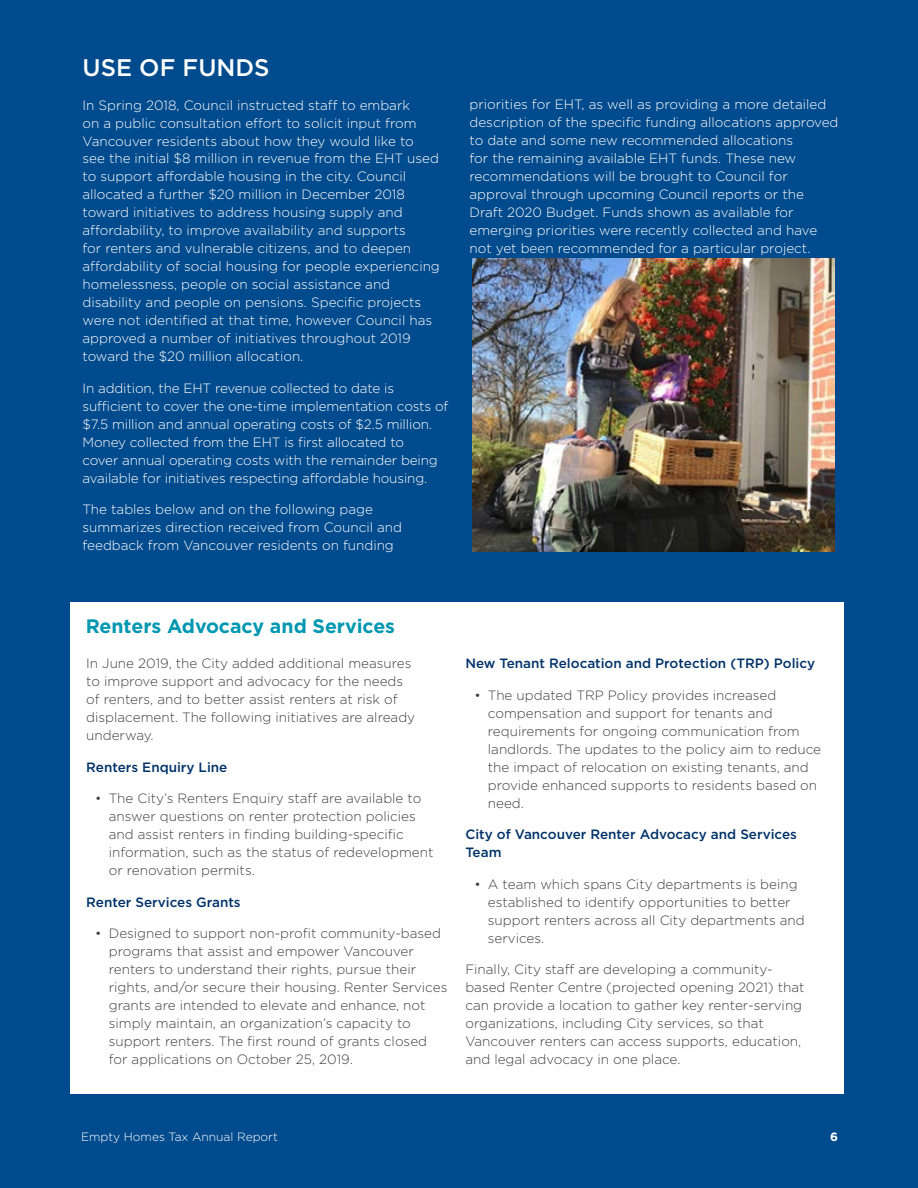
<style>
.page{position:relative;width:918px;height:1188px;background:#004b8d}
.page>*{position:absolute;margin:0;border:0;box-sizing:border-box;transform-origin:0 0}
.t1{font:500 24px "Gotham HTF";color:#fff}
.t2{font:700 19.5px "Gotham HTF";letter-spacing:-.005em;color:#0297b1}
.t3{font:300 13.5px/18px "Gotham HTF";color:#fff}
.t4{font:300 13.5px/18px "Gotham HTF";color:#414042}
.t5{font:500 13.5px/18px "Gotham HTF";color:#003268}
.t6{font:300 12px "Gotham HTF";color:#fff}
.t7{font:700 12px "Gotham HTF";color:#fff}
</style>
<div class="page">
<div style="left:70px;top:602px;width:774px;height:492px;background:#fff"></div>
<img style="left:472px;top:258px;width:363px;height:294px">
<h1 class="t1" style="left:82px;top:54px;width:188px">USE OF FUNDS</h1>
<p class="t3" style="left:82px;top:96px;width:359px">In Spring 2018, Council instructed staff to embark<br>on a public consultation effort to solicit input from Vancouver residents about how they would like to<br>see the initial $8 million in revenue from the EHT used to support affordable housing in the city. Council allocated a further $20 million in December 2018 toward initiatives to address housing supply and affordability, to improve availability and supports<br>for renters and vulnerable citizens, and to deepen affordability of social housing for people experiencing homelessness, people on social assistance and disability and people on pensions. Specific projects were not identified at that time, however Council has approved a number of initiatives throughout 2019 toward the $20 million allocation.</p>
<p class="t3" style="left:82px;top:379px;width:367px">In addition, the EHT revenue collected to date is sufficient to cover the one-time implementation costs of $7.5 million and annual operating costs of $2.5 million.<br>Money collected from the EHT is first allocated to<br>cover annual operating costs with the remainder being available for initiatives respecting affordable housing.</p>
<p class="t3" style="left:82px;top:500px;width:321px">The tables below and on the following page summarizes direction received from Council and feedback from Vancouver residents on funding</p>
<p class="t3" style="left:470px;top:95px;width:370px">priorities for EHT, as well as providing a more detailed description of the specific funding allocations approved to date and some new recommended allocations<br>for the remaining available EHT funds. These new recommendations will be brought to Council for approval through upcoming Council reports or the Draft 2020 Budget. Funds shown as available for emerging priorities were recently collected and have not yet been recommended for a particular project.</p>
<h2 class="t2" style="left:86px;top:615px;width:311px">Renters Advocacy and Services</h2>
<p class="t4" style="left:86px;top:654px;width:330px">In June 2019, the City added additional measures to improve support and advocacy for the needs of renters, and to better assist renters at risk of displacement. The following initiatives are already underway.</p>
<p class="t5" style="left:86px;top:758px;width:143px">Renters Enquiry Line</p>
<p class="t4" style="left:109px;top:789px;width:326px;text-indent:-14px">• The City’s Renters Enquiry staff are available to answer questions on renter protection policies and assist renters in finding building-specific information, such as the status of redevelopment or renovation permits.</p>
<p class="t5" style="left:86px;top:893px;width:156px">Renter Services Grants</p>
<p class="t4" style="left:109px;top:924px;width:340px;text-indent:-14px">• Designed to support non-profit community-based programs that assist and empower Vancouver renters to understand their rights, pursue their rights, and/or secure their housing. Renter Services grants are intended to elevate and enhance, not simply maintain, an organization’s capacity to support renters. The first round of grants closed for applications on October 25, 2019.</p>
<p class="t5" style="left:465px;top:654px;width:351px">New Tenant Relocation and Protection (TRP) Policy</p>
<p class="t4" style="left:488px;top:686px;width:335px;text-indent:-14px">• The updated TRP Policy provides increased compensation and support for tenants and requirements for ongoing communication from landlords. The updates to the policy aim to reduce the impact of relocation on existing tenants, and provide enhanced supports to residents based on need.</p>
<p class="t5" style="left:465px;top:825px;width:333px">City of Vancouver Renter Advocacy and Services<br>Team</p>
<p class="t4" style="left:488px;top:875px;width:318px;text-indent:-14px">• A team which spans City departments is being established to identify opportunities to better support renters across all City departments and services.</p>
<p class="t4" style="left:465px;top:960px;width:341px">Finally, City staff are developing a community&shy;based Renter Centre (projected opening 2021) that can provide a location to gather key renter-serving organizations, including City services, so that Vancouver renters can access supports, education, and legal advocacy in one place.</p>
<p class="t6" style="left:81px;top:1130px;width:198px">Empty Homes Tax Annual Report</p>
<p class="t7" style="left:830px;top:1130px;width:9px">6</p>
</div>
